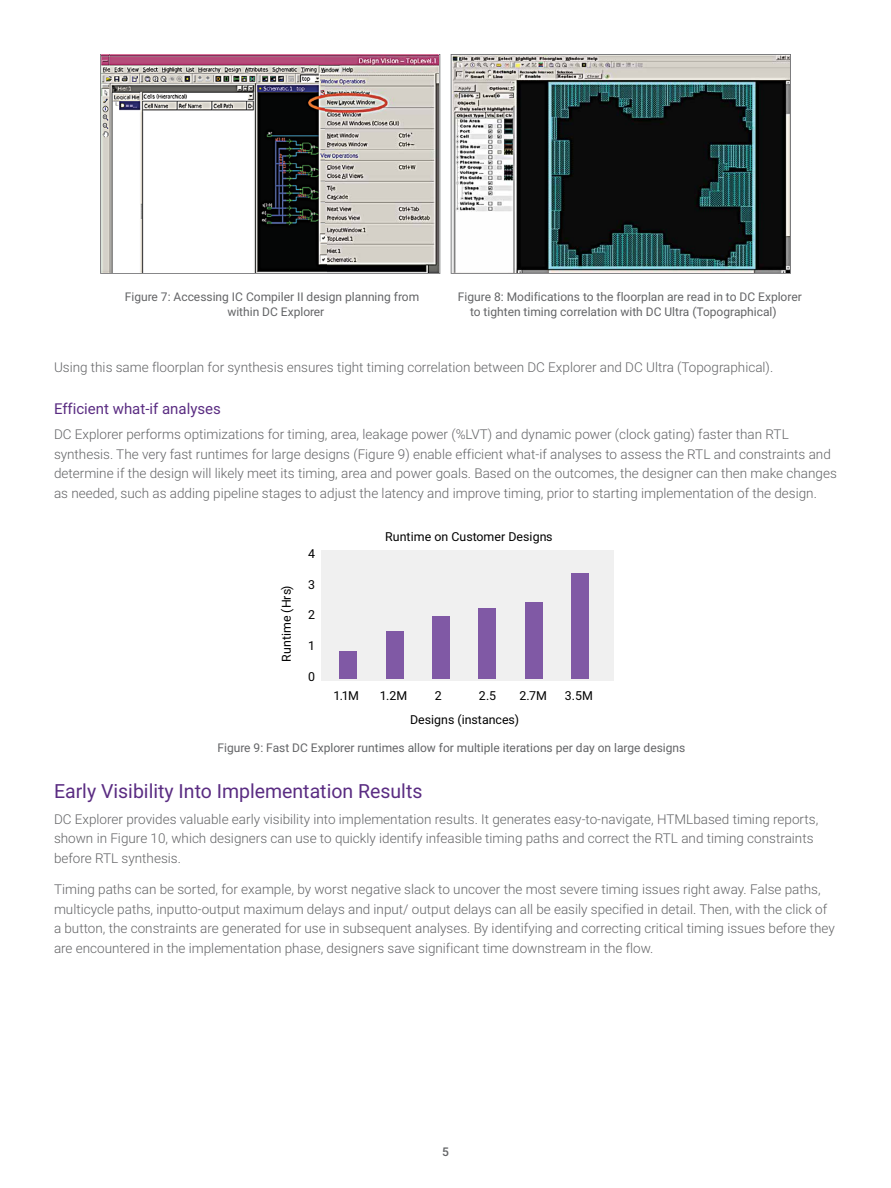
<style>
.page{position:relative;width:891px;height:1188px;background:#fff}
.page>*{position:absolute;margin:0;border:0;box-sizing:border-box;transform-origin:0 0}
.HEADING_1{font:19.5px "Roboto";color:#5a2c82}
.HEADING_2{font:15px "Roboto";color:#5a2c82}
.BODY_COPY{font:300 13.5px/19.5px "Roboto";color:#636466}
.t1{font:12.3px "Roboto";color:#000}
.FIGURE_CAPTION{font:12px "Roboto";color:#636466}
.GRAPHIC_PLACEHOLDER{font:12px "Roboto";color:#636466}
.t2{font:500 12px "Roboto";color:#636466}
</style>
<div class="page">
<img style="left:101px;top:55px;width:338px;height:218px">
<img style="left:452px;top:56px;width:338px;height:217px">
<div style="left:322px;top:551px;width:292px;height:130px;background:#f0f0f0"></div>
<div style="left:339px;top:651px;width:17px;height:28px;background:#8059a5"></div>
<div style="left:386px;top:631px;width:17px;height:48px;background:#8059a5"></div>
<div style="left:432px;top:616px;width:17px;height:63px;background:#8059a5"></div>
<div style="left:479px;top:608px;width:17px;height:71px;background:#8059a5"></div>
<div style="left:525px;top:602px;width:17px;height:77px;background:#8059a5"></div>
<div style="left:572px;top:574px;width:17px;height:105px;background:#8059a5"></div>
<p class="FIGURE_CAPTION" style="left:125px;top:289px;width:296px">Figure 7: Accessing IC Compiler II design planning from</p>
<p class="FIGURE_CAPTION" style="left:458px;top:289px;width:345px">Figure 8: Modifications to the floorplan are read in to DC Explorer</p>
<p class="FIGURE_CAPTION" style="left:227px;top:304px;width:99px">within DC Explorer</p>
<p class="FIGURE_CAPTION" style="left:470px;top:304px;width:308px">to tighten timing correlation with DC Ultra (Topographical)</p>
<p class="BODY_COPY" style="left:54px;top:357px;width:721px">Using this same floorplan for synthesis ensures tight timing correlation between DC Explorer and DC Ultra (Topographical).</p>
<p class="HEADING_2" style="left:54px;top:398px;width:168px">Efficient what-if analyses</p>
<p class="BODY_COPY" style="left:54px;top:424px;width:784px">DC Explorer performs optimizations for timing, area, leakage power (%LVT) and dynamic power (clock gating) faster than RTL synthesis. The very fast runtimes for large designs (Figure 9) enable efficient what-if analyses to assess the RTL and constraints and determine if the design will likely meet its timing, area and power goals. Based on the outcomes, the designer can then make changes as needed, such as adding pipeline stages to adjust the latency and improve timing, prior to starting implementation of the design.</p>
<p class="t1" style="left:278px;top:662px;width:78px;rotate:-90deg">Runtime (Hrs)</p>
<p class="t1" style="left:308px;top:545px;width:8px">4</p>
<p class="t1" style="left:308px;top:576px;width:8px">3</p>
<p class="t1" style="left:308px;top:606px;width:8px">2</p>
<p class="t1" style="left:308px;top:637px;width:8px">1</p>
<p class="t1" style="left:308px;top:668px;width:8px">0</p>
<p class="t1" style="left:385px;top:528px;width:169px">Runtime on Customer Designs</p>
<p class="t1" style="left:333px;top:687px;width:27px">1.1M</p>
<p class="t1" style="left:380px;top:687px;width:29px">1.2M</p>
<p class="t1" style="left:435px;top:687px;width:8px">2</p>
<p class="t1" style="left:479px;top:687px;width:19px">2.5</p>
<p class="t1" style="left:519px;top:687px;width:29px">2.7M</p>
<p class="t1" style="left:565px;top:687px;width:30px">3.5M</p>
<p class="t1" style="left:410px;top:711px;width:110px">Designs (instances)</p>
<p class="GRAPHIC_PLACEHOLDER" style="left:217px;top:739px;width:469px">Figure 9: Fast DC Explorer runtimes allow for multiple iterations per day on large designs</p>
<p class="HEADING_1" style="left:54px;top:778px;width:370px">Early Visibility Into Implementation Results</p>
<p class="BODY_COPY" style="left:54px;top:809px;width:766px">DC Explorer provides valuable early visibility into implementation results. It generates easy-to-navigate, HTMLbased timing reports, shown in Figure 10, which designers can use to quickly identify infeasible timing paths and correct the RTL and timing constraints before RTL synthesis.</p>
<p class="BODY_COPY" style="left:54px;top:879px;width:782px">Timing paths can be sorted, for example, by worst negative slack to uncover the most severe timing issues right away. False paths, multicycle paths, inputto-output maximum delays and input/ output delays can all be easily specified in detail. Then, with the click of a button, the constraints are generated for use in subsequent analyses. By identifying and correcting critical timing issues before they are encountered in the implementation phase, designers save significant time downstream in the flow.</p>
<p class="t2" style="left:442px;top:1144px;width:8px">5</p>
</div>
